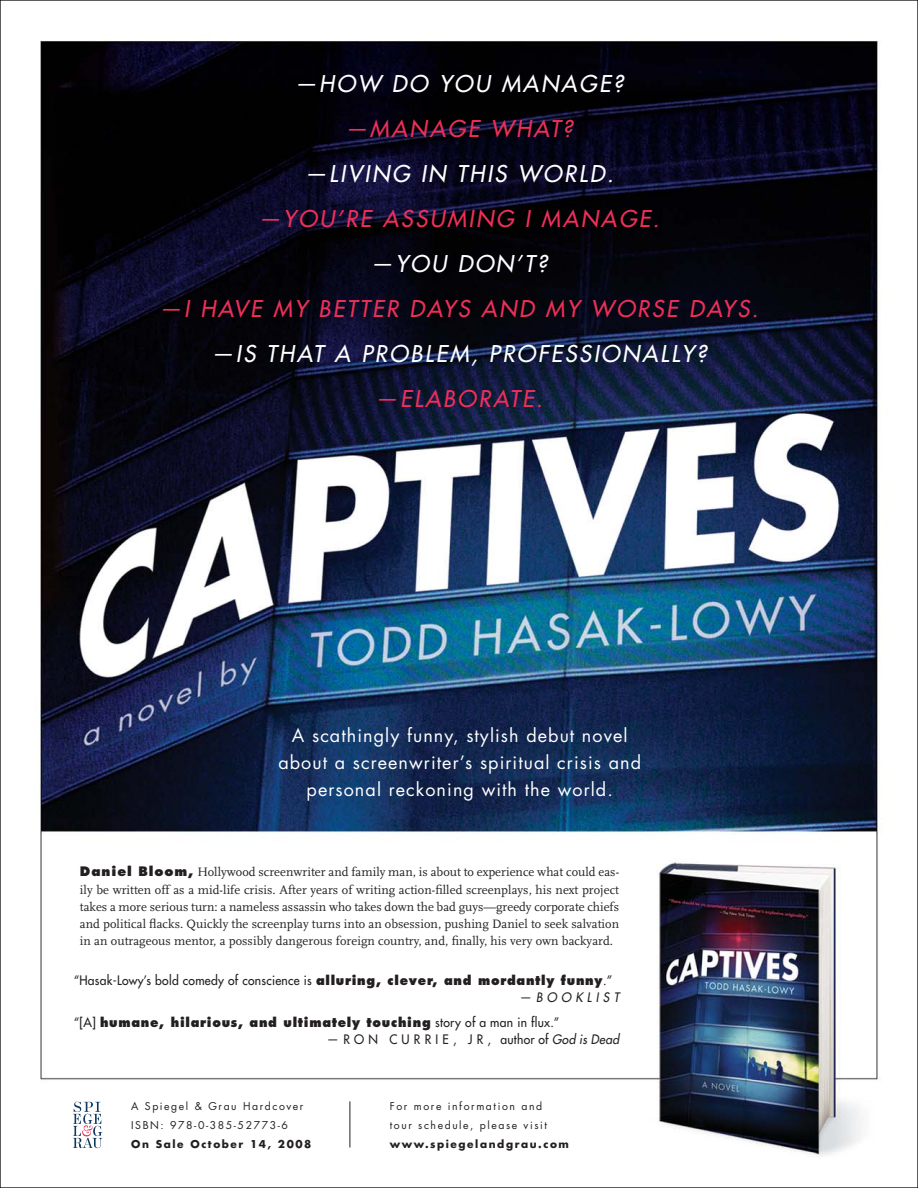
<style>
.page{position:relative;width:918px;height:1188px;background:#fff}
.page>*{position:absolute;margin:0;border:0;box-sizing:border-box;transform-origin:0 0}
.t1{font:italic 22.5px "Futura";letter-spacing:.105em;color:#ee2f58}
.t2{font:italic 22.5px "Futura";letter-spacing:.105em;color:#fff}
.t3{font:18px/27px "Futura";letter-spacing:.06em;color:#fff;text-align:center}
.t4{font:12.75px/17.2px "Scala";letter-spacing:.005em;color:#231f20;text-align:justify}
.t5{font:12.75px "Futura";letter-spacing:.025em;color:#231f20;scale:.95 1}
.t6{font:800 12.75px/24.3px "Futura";letter-spacing:.06em;color:#231f20;scale:.95 1}
.t7{font:12.75px "Futura";letter-spacing:.35em;color:#231f20;scale:.95 1}
.t8{font:10.5px/19px "Futura";letter-spacing:.15em;color:#231f20}
.t9{font:700 10.5px "Futura";letter-spacing:.15em;color:#231f20}
.s1{font-family:"Futura";font-weight:800}
.s2{font-weight:800}
.s3{font-weight:400}
.s4{font-weight:400;font-style:italic}
.s5{font-style:italic}
</style>
<div class="page">
<img style="left:40px;top:40px;width:841px;height:1117px">
<svg style="left:73px;top:1102px;width:29px;height:46px"></svg>
<hr style="left:350px;top:1101px;width:1px;height:47px;background:#231f20">
<h1 class="t2" style="left:294px;top:72px;width:335px">—HOW DO YOU MANAGE?</h1>
<h1 class="t1" style="left:345px;top:117px;width:233px">—MANAGE WHAT?</h1>
<h1 class="t2" style="left:304px;top:162px;width:315px">—LIVING IN THIS WORLD.</h1>
<h1 class="t1" style="left:258px;top:207px;width:407px">—YOU’RE ASSUMING I MANAGE.</h1>
<h1 class="t2" style="left:371px;top:252px;width:182px">—YOU DON’T?</h1>
<h1 class="t1" style="left:159px;top:297px;width:605px">—I HAVE MY BETTER DAYS AND MY WORSE DAYS.</h1>
<h1 class="t2" style="left:211px;top:342px;width:501px">—IS THAT A PROBLEM, PROFESSIONALLY?</h1>
<h1 class="t1" style="left:375px;top:387px;width:173px">—ELABORATE.</h1>
<h2 class="t3" style="left:278px;top:723px;width:364px">A scathingly funny, stylish debut novel about a screenwriter’s spiritual crisis and personal reckoning with the world.</h2>
<p class="t4" style="left:80px;top:865px;width:541px"><span class="s1">Daniel Bloom,</span> Hollywood screenwriter and family man, is about to experience what could eas&shy;ily be written off as a mid-life crisis. After years of writing action-filled screenplays, his next project takes a more serious turn: a nameless assassin who takes down the bad guys—greedy corporate chiefs and political flacks. Quickly the screenplay turns into an obsession, pushing Daniel to seek salvation in an outrageous mentor, a possibly dangerous foreign country, and, finally, his very own backyard.</p>
<p class="t5" style="left:74px;top:974px;width:568px">“Hasak-Lowy’s bold comedy of conscience is <span class="s2">alluring, clever, and mordantly funny</span>.”</p>
<p class="t6" style="left:74px;top:986px;width:578px;text-indent:446px"><span class="s3">—</span> <span class="s4">BOOKLIST </span><span class="s3">“[A]</span> humane, hilarious, and ultimately touching <span class="s3">story of a man in flux.”</span></p>
<p class="t7" style="left:327px;top:1033px;width:311px">—RON CURRIE, JR, author of <span class="s5">God is Dead</span></p>
<p class="t8" style="left:131px;top:1097px;width:174px">A Spiegel &amp; Grau Hardcover<br>ISBN: 978-0-385-52773-6</p>
<p class="t9" style="left:131px;top:1139px;width:182px">On Sale October 14, 2008</p>
<p class="t8" style="left:390px;top:1097px;width:159px">For more information and tour schedule, please visit</p>
<p class="t9" style="left:390px;top:1139px;width:181px">www.spiegelandgrau.com</p>
</div>
